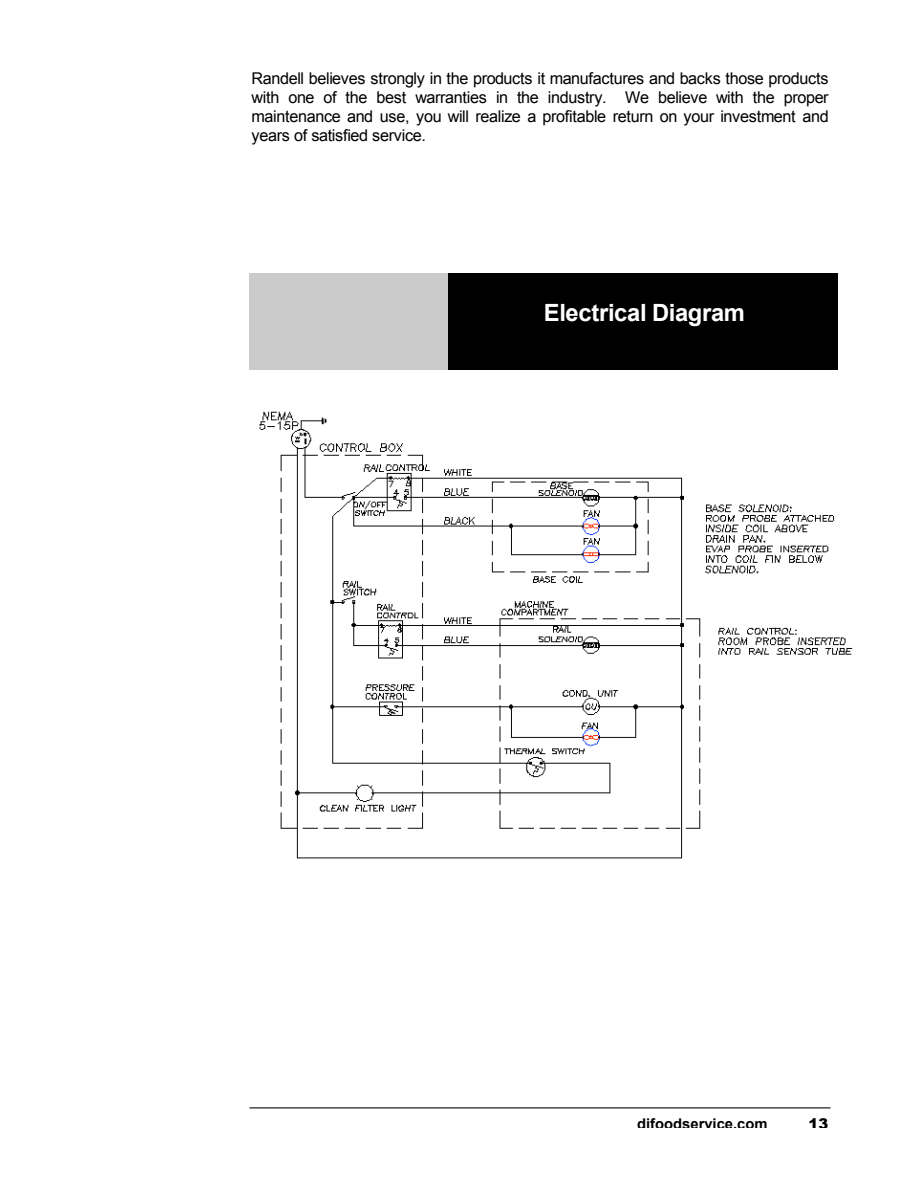
<style>
.page{position:relative;width:918px;height:1188px;background:#fff}
.page>*{position:absolute;margin:0;border:0;box-sizing:border-box;transform-origin:0 0}
.t1{font:700 23.7px "Arial";letter-spacing:-.01em;color:#fff}
.t2{font:16.2px/18.9px "Arial";letter-spacing:-.02em;color:#000;text-align:justify}
.t3{font:700 14.7px "Arial";color:#000}
.t4{font:900 14.7px "Arial";color:#000}
</style>
<div class="page">
<hr style="left:249px;top:1107px;width:582px;height:1px;background:#000">
<div style="left:249px;top:274px;width:200px;height:96px;background:#cbcbcb"></div>
<div style="left:449px;top:274px;width:389px;height:96px;background:#000"></div>
<img style="left:259px;top:411px;width:594px;height:448px">
<p class="t2" style="left:252px;top:70px;width:579px">Randell believes strongly in the products it manufactures and backs those products with one of the best warranties in the industry. We believe with the proper maintenance and use, you will realize a profitable return on your investment and years of satisfied service.</p>
<h1 class="t1" style="left:544px;top:304px;width:203px">Electrical Diagram</h1>
<p class="t3" style="left:637px;top:1119px;width:132px">difoodservice.com</p>
<p class="t4" style="left:809px;top:1116px;width:21px">13</p>
</div>
